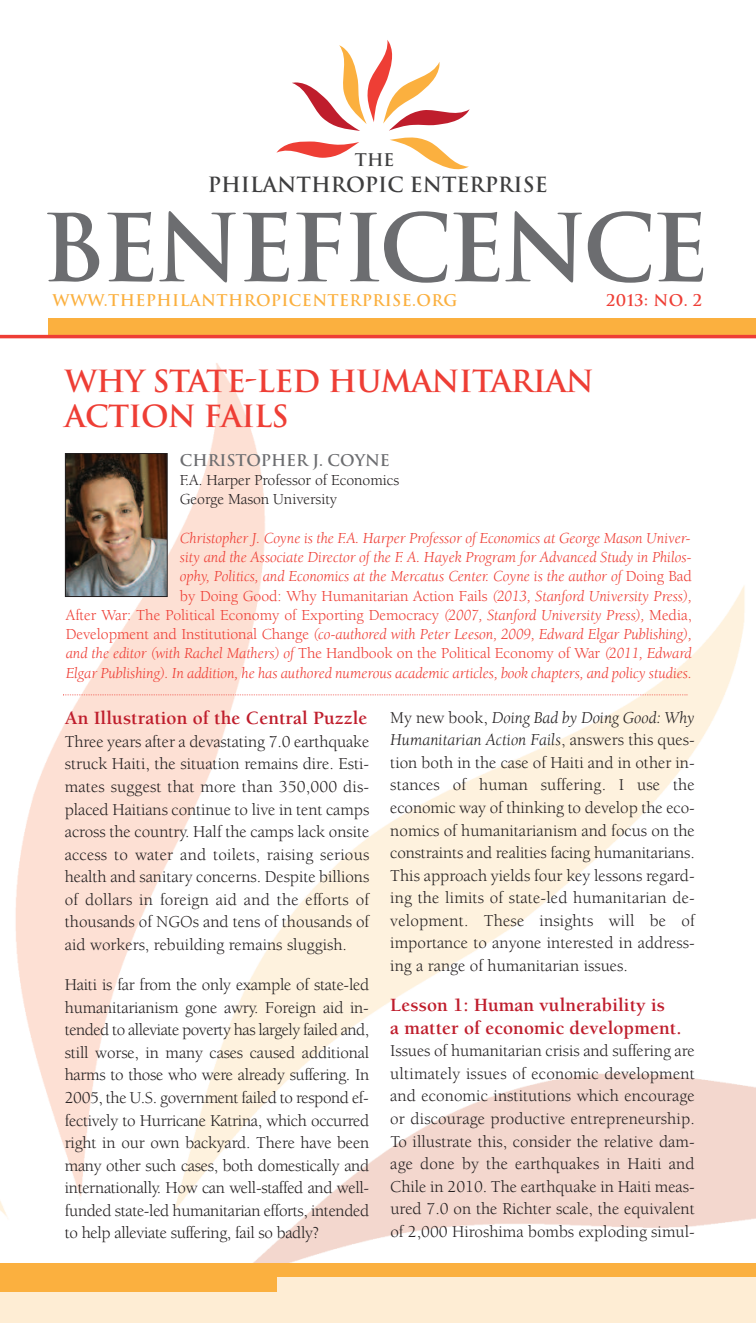
<style>
.page{position:relative;width:756px;height:1323px;background:#fff}
.page>*{position:absolute;margin:0;border:0;box-sizing:border-box;transform-origin:0 0}
.t1{font:700 91px "Trajan";letter-spacing:-.045em;color:#6c6d70}
.t2{font:700 29.75px/35px "Trajan";letter-spacing:-.02em;color:#ee3e35}
.t3{font:700 20.47px "Trajan";color:#3e3e3f}
.t4{font:700 19.25px/22.6px "Berkeley";letter-spacing:.005em;color:#bf1d2c}
.t5{font:17.15px/22.6px "Berkeley";color:#231f20;text-align:justify}
.t6{font:700 16.97px "Trajan";color:#3e3e3f}
.t7{font:italic 15.75px/19.2px "Berkeley";letter-spacing:-.005em;color:#ee3e35;text-align:right}
.t8{font:15.75px/19.2px "Berkeley";letter-spacing:-.005em;color:#231f20}
.t9{font:700 15.75px "Trajan";letter-spacing:.025em;color:#fbb03f}
.t10{font:700 15.75px "Trajan";letter-spacing:-.005em;color:#6c6d70}
.t11{font:700 15.75px "Trajan";letter-spacing:.025em;color:#ee3e35}
.s1{font-style:normal}
.s2{font-style:italic}
</style>
<div class="page">
<div style="left:0;top:1269px;width:756px;height:54px;background:#feedd4"></div>
<img style="left:0;top:363px;width:756px;height:900px">
<div style="left:49px;top:319px;width:707px;height:17px;background:#fbb03f"></div>
<svg style="left:276px;top:40px;width:194px;height:130px"></svg>
<hr style="left:0;top:335px;width:756px;height:3px;background:#ee3e35">
<div style="left:0;top:1263px;width:756px;height:29px;background:#fbb03f"></div>
<div style="left:277px;top:1277px;width:479px;height:35px;background:#feedd4"></div>
<svg style="left:63px;top:694px;width:625px;height:1px"></svg>
<img style="left:67px;top:455px;width:99px;height:140px">
<div style="left:65px;top:453px;width:103px;height:144px;border:1px solid #231f20"></div>
<p class="t6" style="left:355px;top:150px;width:41px">THE</p>
<p class="t3" style="left:208px;top:173px;width:341px">PHILANTHROPIC ENTERPRISE</p>
<h1 class="t1" style="left:41px;top:197px;width:669px">BENEFICENCE</h1>
<p class="t9" style="left:53px;top:291px;width:406px">WWW.THEPHILANTHROPICENTERPRISE.ORG</p>
<p class="t11" style="left:606px;top:291px;width:97px">2013: NO. 2</p>
<h2 class="t2" style="left:65px;top:364px;width:531px">WHY STATE-LED HUMANITARIAN<br>ACTION FAILS</h2>
<p class="t10" style="left:180px;top:451px;width:211px">CHRISTOPHER J. COYNE</p>
<p class="t8" style="left:180px;top:472px;width:221px">F.A. Harper Professor of Economics<br>George Mason University</p>
<p class="t7" style="left:66px;top:530px;width:628px">Christopher J. Coyne is the F.A. Harper Professor of Economics at George Mason Univer-<br>sity and the Associate Director of the F. A. Hayek Program for Advanced Study in Philos-<br>ophy, Politics, and Economics at the Mercatus Center. Coyne is the author of <span class="s1">Doing Bad<br>by Doing Good: Why Humanitarian Action Fails</span> (2013, Stanford University Press),<br><span class="s1">After War: The Political Economy of Exporting Democracy</span> (2007, Stanford University Press), <span class="s1">Media, Development and Institutional Change</span> (co-authored with Peter Leeson, 2009, Edward Elgar Publishing), and the editor (with Rachel Mathers) of <span class="s1">The Handbook on the Political Economy of War</span> (2011, Edward Elgar Publishing). In addition, he has authored numerous academic articles, book chapters, and policy studies.</p>
<p class="t4" style="left:65px;top:708px;width:304px">An Illustration of the Central Puzzle</p>
<p class="t5" style="left:65px;top:732px;width:306px">Three years after a devastating 7.0 earthquake struck Haiti, the situation remains dire. Esti&shy;mates suggest that more than 350,000 dis&shy;placed Haitians continue to live in tent camps across the country. Half the camps lack onsite access to water and toilets, raising serious health and sanitary concerns. Despite billions of dollars in foreign aid and the efforts of thousands of NGOs and tens of thousands of aid workers, rebuilding remains sluggish.</p>
<p class="t5" style="left:65px;top:975px;width:306px">Haiti is far from the only example of state-led humanitarianism gone awry. Foreign aid in&shy;tended to alleviate poverty has largely failed and, still worse, in many cases caused additional harms to those who were already suffering. In 2005, the U.S. government failed to respond ef&shy;fectively to Hurricane Katrina, which occurred right in our own backyard. There have been many other such cases, both domestically and internationally. How can well-staffed and well&shy;funded state-led humanitarian efforts, intended to help alleviate suffering, fail so badly?</p>
<p class="t5" style="left:390px;top:707px;width:306px">My new book, <span class="s2">Doing Bad by Doing Good: Why Humanitarian Action Fails</span>, answers this ques&shy;tion both in the case of Haiti and in other in&shy;stances of human suffering. I use the economic way of thinking to develop the eco&shy;nomics of humanitarianism and focus on the constraints and realities facing humanitarians.<br>This approach yields four key lessons regard&shy;ing the limits of state-led humanitarian de&shy;velopment. These insights will be of importance to anyone interested in address&shy;ing a range of humanitarian issues.</p>
<p class="t4" style="left:390px;top:995px;width:293px">Lesson 1: Human vulnerability is<br>a matter of economic development.</p>
<p class="t5" style="left:390px;top:1041px;width:306px">Issues of humanitarian crisis and suffering are ultimately issues of economic development and economic institutions which encourage or discourage productive entrepreneurship.<br>To illustrate this, consider the relative dam&shy;age done by the earthquakes in Haiti and Chile in 2010. The earthquake in Haiti meas&shy;ured 7.0 on the Richter scale, the equivalent of 2,000 Hiroshima bombs exploding simul-</p>
</div>
